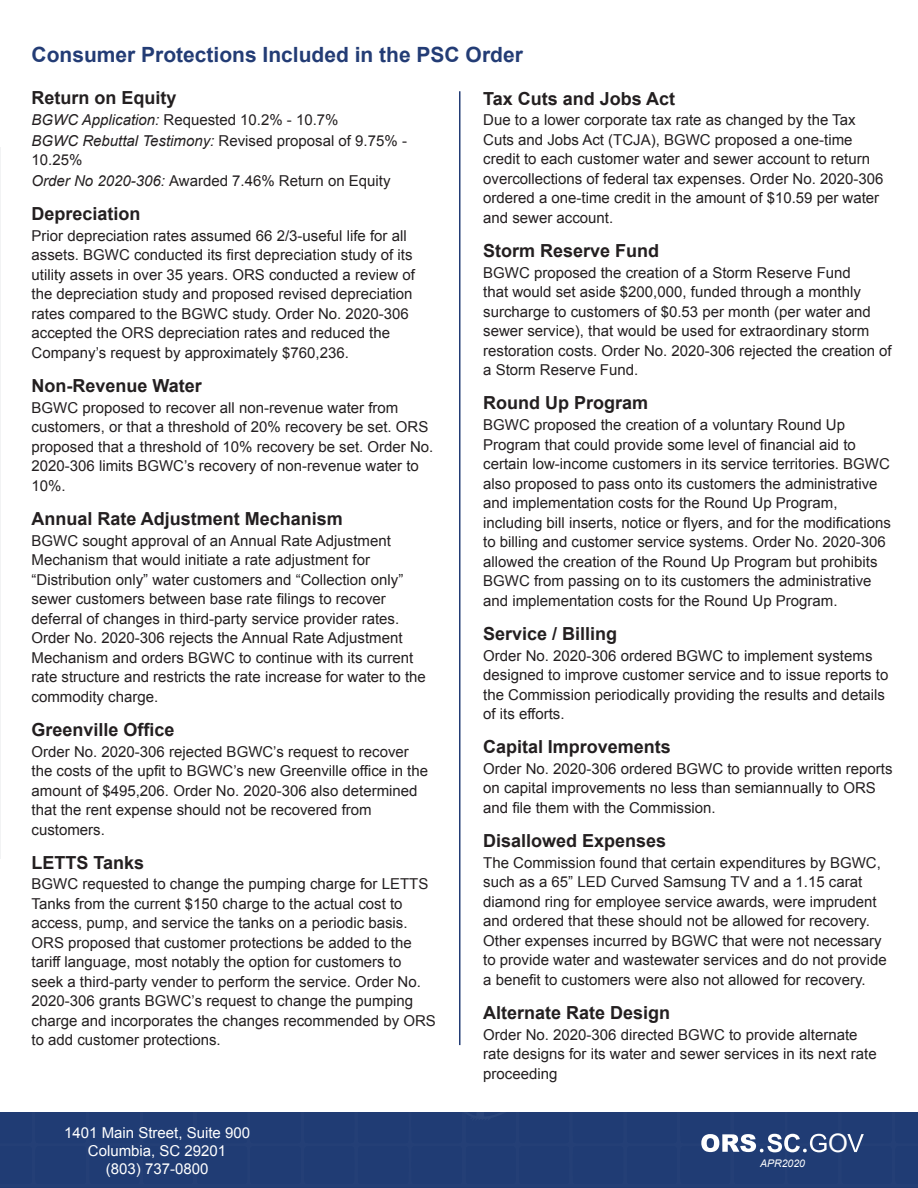
<style>
.page{position:relative;width:918px;height:1188px;background:#fff}
.page>*{position:absolute;margin:0;border:0;box-sizing:border-box;transform-origin:0 0}
.t1{font:25.5px "Arial";color:#fff}
.t2{font:700 21px "Arial";color:#233c75}
.Table_Paragraph{font:700 18px "Arial";color:#231f20}
.Table_Paragraph-2{font:15px/19.5px "Arial";color:#231f20}
.t3{font:15px "Arial";color:#fff}
.t4{font:italic 10.5px "Arial";color:#fff}
.s1{font-style:italic}
</style>
<div class="page">
<hr style="left:0;top:147px;width:1px;height:712px;background:#f2f3f4">
<div style="left:0;top:1112px;width:918px;height:75px;background:#203c74"></div>
<div style="left:70px;top:1112px;width:848px;height:54px;background:#203c74"></div>
<svg style="left:847px;top:1134px;width:17px;height:18px"></svg>
<svg style="left:701px;top:1134px;width:126px;height:18px"></svg>
<hr style="left:459px;top:91px;width:1px;height:954px;background:#233c75">
<p class="t2" style="left:32px;top:41px;width:493px">Consumer Protections Included in the PSC Order</p>
<p class="Table_Paragraph" style="left:32px;top:86px;width:147px">Return on Equity</p>
<p class="Table_Paragraph-2" style="left:32px;top:110px;width:309px"><span class="s1">BGWC Application:</span> Requested 10.2% - 10.7%</p>
<p class="Table_Paragraph-2" style="left:32px;top:131px;width:377px"><span class="s1">BGWC Rebuttal Testimony:</span> Revised proposal of 9.75% -<br>10.25%</p>
<p class="Table_Paragraph-2" style="left:32px;top:171px;width:361px"><span class="s1">Order No 2020-306:</span> Awarded 7.46% Return on Equity</p>
<p class="Table_Paragraph" style="left:32px;top:202px;width:111px">Depreciation</p>
<p class="Table_Paragraph-2" style="left:32px;top:226px;width:385px">Prior depreciation rates assumed 66 2/3-useful life for all assets. BGWC conducted its first depreciation study of its utility assets in over 35 years. ORS conducted a review of the depreciation study and proposed revised depreciation rates compared to the BGWC study. Order No. 2020-306 accepted the ORS depreciation rates and reduced the Company’s request by approximately $760,236.</p>
<p class="Table_Paragraph" style="left:32px;top:374px;width:172px">Non-Revenue Water</p>
<p class="Table_Paragraph-2" style="left:32px;top:398px;width:403px">BGWC proposed to recover all non-revenue water from customers, or that a threshold of 20% recovery be set. ORS proposed that a threshold of 10% recovery be set. Order No.<br>2020-306 limits BGWC’s recovery of non-revenue water to 10%.</p>
<p class="Table_Paragraph" style="left:32px;top:507px;width:313px">Annual Rate Adjustment Mechanism</p>
<p class="Table_Paragraph-2" style="left:32px;top:531px;width:396px">BGWC sought approval of an Annual Rate Adjustment Mechanism that would initiate a rate adjustment for “Distribution only” water customers and “Collection only” sewer customers between base rate filings to recover deferral of changes in third-party service provider rates.<br>Order No. 2020-306 rejects the Annual Rate Adjustment Mechanism and orders BGWC to continue with its current rate structure and restricts the rate increase for water to the commodity charge.</p>
<p class="Table_Paragraph" style="left:32px;top:718px;width:145px">Greenville Office</p>
<p class="Table_Paragraph-2" style="left:32px;top:742px;width:398px">Order No. 2020-306 rejected BGWC’s request to recover the costs of the upfit to BGWC’s new Greenville office in the amount of $495,206. Order No. 2020-306 also determined that the rent expense should not be recovered from customers.</p>
<p class="Table_Paragraph" style="left:32px;top:851px;width:114px">LETTS Tanks</p>
<p class="Table_Paragraph-2" style="left:32px;top:875px;width:406px">BGWC requested to change the pumping charge for LETTS Tanks from the current $150 charge to the actual cost to access, pump, and service the tanks on a periodic basis.<br>ORS proposed that customer protections be added to the tariff language, most notably the option for customers to seek a third-party vender to perform the service. Order No.<br>2020-306 grants BGWC’s request to change the pumping charge and incorporates the changes recommended by ORS to add customer protections.</p>
<p class="Table_Paragraph" style="left:483px;top:86px;width:194px">Tax Cuts and Jobs Act</p>
<p class="Table_Paragraph-2" style="left:483px;top:110px;width:402px">Due to a lower corporate tax rate as changed by the Tax Cuts and Jobs Act (TCJA), BGWC proposed a one-time credit to each customer water and sewer account to return overcollections of federal tax expenses. Order No. 2020-306 ordered a one-time credit in the amount of $10.59 per water and sewer account.</p>
<p class="Table_Paragraph" style="left:483px;top:239px;width:178px">Storm Reserve Fund</p>
<p class="Table_Paragraph-2" style="left:483px;top:263px;width:410px">BGWC proposed the creation of a Storm Reserve Fund<br>that would set aside $200,000, funded through a monthly surcharge to customers of $0.53 per month (per water and sewer service), that would be used for extraordinary storm restoration costs. Order No. 2020-306 rejected the creation of a Storm Reserve Fund.</p>
<p class="Table_Paragraph" style="left:483px;top:391px;width:167px">Round Up Program</p>
<p class="Table_Paragraph-2" style="left:483px;top:415px;width:409px">BGWC proposed the creation of a voluntary Round Up Program that could provide some level of financial aid to certain low-income customers in its service territories. BGWC also proposed to pass onto its customers the administrative and implementation costs for the Round Up Program, including bill inserts, notice or flyers, and for the modifications to billing and customer service systems. Order No. 2020-306 allowed the creation of the Round Up Program but prohibits BGWC from passing on to its customers the administrative and implementation costs for the Round Up Program.</p>
<p class="Table_Paragraph" style="left:483px;top:622px;width:136px">Service / Billing</p>
<p class="Table_Paragraph-2" style="left:483px;top:646px;width:407px">Order No. 2020-306 ordered BGWC to implement systems designed to improve customer service and to issue reports to the Commission periodically providing the results and details of its efforts.</p>
<p class="Table_Paragraph" style="left:483px;top:735px;width:189px">Capital Improvements</p>
<p class="Table_Paragraph-2" style="left:483px;top:759px;width:411px">Order No. 2020-306 ordered BGWC to provide written reports on capital improvements no less than semiannually to ORS and file them with the Commission.</p>
<p class="Table_Paragraph" style="left:483px;top:829px;width:185px">Disallowed Expenses</p>
<p class="Table_Paragraph-2" style="left:483px;top:853px;width:405px">The Commission found that certain expenditures by BGWC, such as a 65” LED Curved Samsung TV and a 1.15 carat diamond ring for employee service awards, were imprudent and ordered that these should not be allowed for recovery.<br>Other expenses incurred by BGWC that were not necessary to provide water and wastewater services and do not provide a benefit to customers were also not allowed for recovery.</p>
<p class="Table_Paragraph" style="left:483px;top:1001px;width:189px">Alternate Rate Design</p>
<p class="Table_Paragraph-2" style="left:483px;top:1025px;width:395px">Order No. 2020-306 directed BGWC to provide alternate rate designs for its water and sewer services in its next rate proceeding</p>
<p class="t3" style="left:64px;top:1123px;width:187px">1401 Main Street, Suite 900</p>
<p class="t3" style="left:88px;top:1141px;width:140px">Columbia, SC 29201</p>
<p class="t3" style="left:106px;top:1159px;width:104px">(803) 737-0800</p>
<p class="t4" style="left:760px;top:1156px;width:46px">APR2020</p>
<h1 class="t1" style="left:828px;top:1127px;width:21px">O</h1>
</div>
